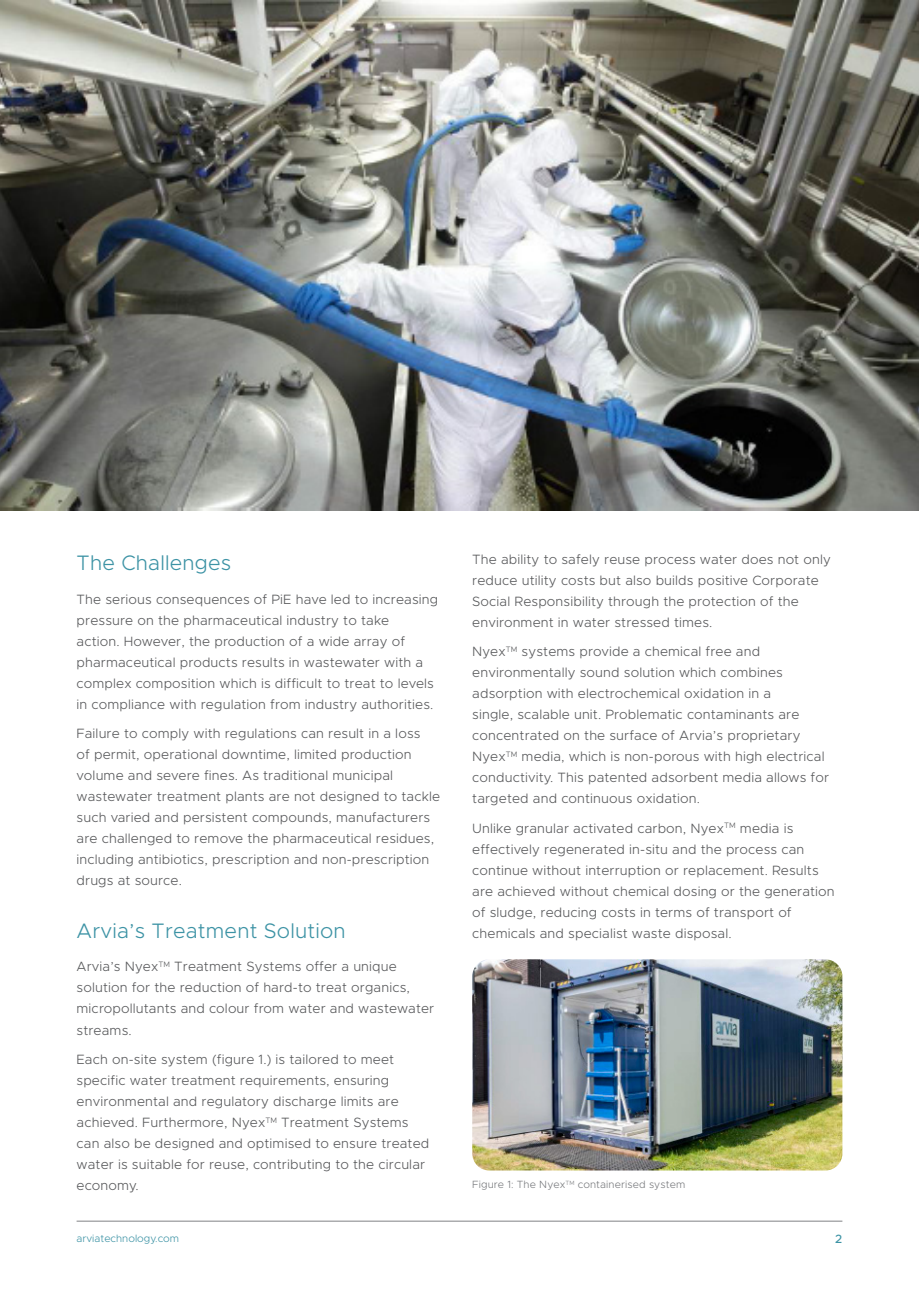
<style>
.page{position:relative;width:919px;height:1289px;background:#fff}
.page>*{position:absolute;margin:0;border:0;box-sizing:border-box;transform-origin:0 0}
.t1{font:300 21px "Metropolis";letter-spacing:.01em;color:#3d93a5}
.Body_Text{font:300 13.5px/21px "Metropolis";letter-spacing:.01em;color:#57585a}
.t2{font:500 12px "Metropolis";color:#3d93a5}
.t3{font:300 10.5px "Metropolis";letter-spacing:.01em;color:#787a7d}
.t4{font:300 10.5px "Metropolis";color:#3d93a5}
</style>
<div class="page">
<img style="left:0;top:0;width:918px;height:510px">
<hr style="left:77px;top:1220px;width:765px;height:1px;background:#808285">
<img style="left:472px;top:959px;width:370px;height:211px">
<h2 class="t1" style="left:77px;top:549px;width:156px">The Challenges</h2>
<p class="Body_Text" style="left:77px;top:588px;width:363px">The serious consequences of PiE have led to increasing pressure on the pharmaceutical industry to take<br>action. However, the production of a wide array of pharmaceutical products results in wastewater with a complex composition which is difficult to treat to levels in compliance with regulation from industry authorities.</p>
<p class="Body_Text" style="left:77px;top:723px;width:365px">Failure to comply with regulations can result in a loss<br>of permit, operational downtime, limited production volume and severe fines. As traditional municipal wastewater treatment plants are not designed to tackle such varied and persistent compounds, manufacturers are challenged to remove the pharmaceutical residues, including antibiotics, prescription and non-prescription drugs at source.</p>
<h2 class="t1" style="left:77px;top:917px;width:270px">Arvia’s Treatment Solution</h2>
<p class="Body_Text" style="left:77px;top:956px;width:359px">Arvia’s Nyex<sup>TM</sup> Treatment Systems offer a unique solution for the reduction of hard-to treat organics, micropollutants and colour from water and wastewater streams.</p>
<p class="Body_Text" style="left:77px;top:1048px;width:354px">Each on-site system (figure 1.) is tailored to meet specific water treatment requirements, ensuring environmental and regulatory discharge limits are achieved. Furthermore, Nyex<sup>TM</sup> Treatment Systems can also be designed and optimised to ensure treated water is suitable for reuse, contributing to the circular economy.</p>
<p class="Body_Text" style="left:472px;top:548px;width:360px">The ability to safely reuse process water does not only reduce utility costs but also builds positive Corporate Social Responsibility through the protection of the environment in water stressed times.</p>
<p class="Body_Text" style="left:472px;top:641px;width:358px">Nyex<sup>TM</sup> systems provide a chemical free and environmentally sound solution which combines adsorption with electrochemical oxidation in a<br>single, scalable unit. Problematic contaminants are concentrated on the surface of Arvia’s proprietary Nyex<sup>TM</sup> media, which is non-porous with high electrical conductivity. This patented adsorbent media allows for targeted and continuous oxidation.</p>
<p class="Body_Text" style="left:472px;top:817px;width:364px">Unlike granular activated carbon, Nyex<sup>TM</sup> media is effectively regenerated in-situ and the process can continue without interruption or replacement. Results are achieved without chemical dosing or the generation of sludge, reducing costs in terms of transport of chemicals and specialist waste disposal.</p>
<h2 class="t3" style="left:472px;top:1177px;width:215px">Figure 1: The Nyex<sup>TM</sup> containerised system</h2>
<p class="t4" style="left:77px;top:1231px;width:104px">arviatechnology.com</p>
<h2 class="t2" style="left:835px;top:1231px;width:9px">2</h2>
</div>
